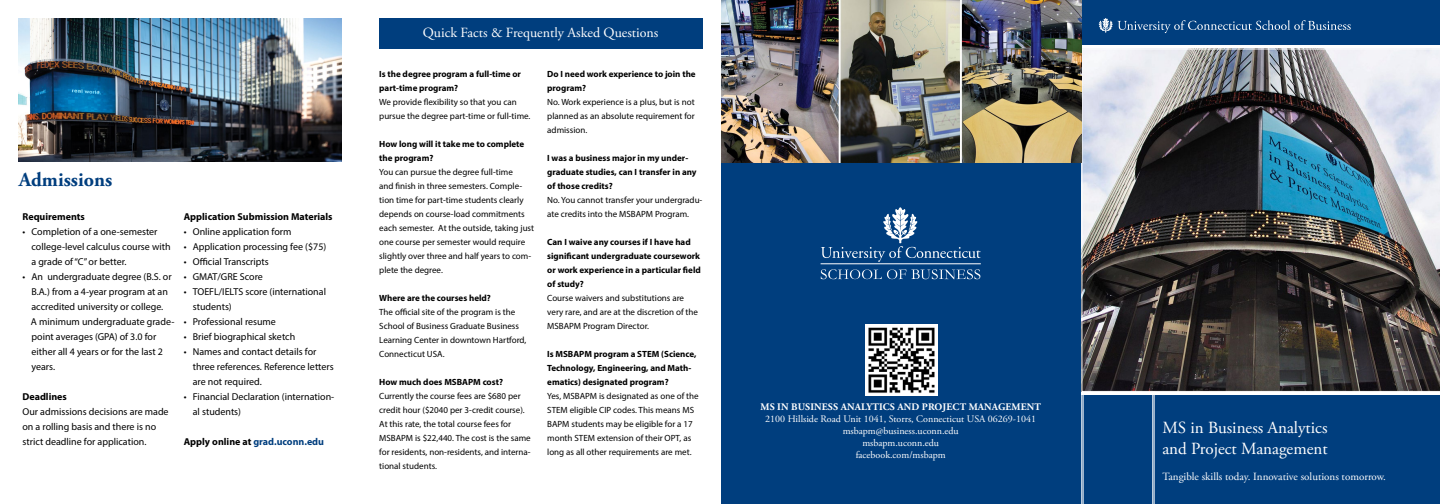
<style>
.page{position:relative;width:1440px;height:504px;background:#fff}
.page>*{position:absolute;margin:0;border:0;box-sizing:border-box;transform-origin:0 0}
.t1{font:700 20px "Adobe Garamond Pro";color:#003e7e}
.t2{font:17px/20.4px "Adobe Garamond Pro";color:#fff}
.t3{font:14px "Adobe Garamond Pro";color:#fff}
.t4{font:11px "Adobe Garamond Pro";color:#fff}
.t5{font:10px/15px "Myriad Pro";color:#000}
.t6{font:10px/12px "Adobe Garamond Pro";color:#fff;text-align:center}
.t7{font:700 10px "Myriad Pro";color:#000}
.t8{font:700 10px "Adobe Garamond Pro";letter-spacing:.015em;color:#fff}
.t9{font:700 10px "Myriad Pro";color:#003e7e}
.t10{font:9px/14px "Myriad Pro";color:#000}
.t11{font:700 9px/14px "Myriad Pro";color:#000}
.s1{color:#000}
</style>
<div class="page">
<div style="left:721px;top:0;width:719px;height:504px;background:#003e7e"></div>
<img style="left:18px;top:18px;width:324px;height:144px">
<div style="left:379px;top:18px;width:324px;height:31px;background:#003e7e"></div>
<img style="left:865px;top:324px;width:72px;height:72px">
<svg style="left:821px;top:207px;width:160px;height:55px"></svg>
<hr style="left:821px;top:264px;width:160px;height:1px;background:#fff">
<svg style="left:821px;top:269px;width:159px;height:10px"></svg>
<img style="left:1081px;top:48px;width:359px;height:344px">
<svg style="left:1099px;top:18px;width:252px;height:15px"></svg>
<hr style="left:1154px;top:392px;width:1px;height:112px;background:#fff">
<hr style="left:1152px;top:392px;width:1px;height:112px;background:#fff">
<hr style="left:1083px;top:392px;width:1px;height:112px;background:#fff">
<hr style="left:1081px;top:392px;width:1px;height:112px;background:#fff">
<img style="left:721px;top:0;width:360px;height:163px">
<h1 class="t1" style="left:19px;top:168px;width:95px">ADMISSIONS</h1>
<p class="t7" style="left:22px;top:210px;width:64px">Requirements</p>
<p class="t5" style="left:32px;top:224px;width:141px;text-indent:-9px">• Completion of a one-semester college-level calculus course with a grade of “C” or better.</p>
<p class="t5" style="left:31px;top:269px;width:145px;text-indent:-8px">• An undergraduate degree (B.S. or<br>B.A.) from a 4-year program at an accredited university or college.<br>A minimum undergraduate grade&shy;point averages (GPA) of 3.0 for either all 4 years or for the last 2 years.</p>
<p class="t7" style="left:22px;top:390px;width:46px">Deadlines</p>
<p class="t5" style="left:22px;top:404px;width:148px">Our admissions decisions are made on a rolling basis and there is no strict deadline for application.</p>
<p class="t7" style="left:184px;top:210px;width:150px">Application Submission Materials</p>
<p class="t5" style="left:184px;top:224px;width:109px">• Online application form</p>
<p class="t5" style="left:184px;top:239px;width:144px">• Application processing fee ($75)</p>
<p class="t5" style="left:184px;top:254px;width:87px">• Official Transcripts</p>
<p class="t5" style="left:184px;top:269px;width:81px">• GMAT/GRE Score</p>
<p class="t5" style="left:193px;top:284px;width:135px;text-indent:-9px">• TOEFL/IELTS score (international students)</p>
<p class="t5" style="left:184px;top:314px;width:94px">• Professional resume</p>
<p class="t5" style="left:184px;top:329px;width:113px">• Brief biographical sketch</p>
<p class="t5" style="left:193px;top:344px;width:143px;text-indent:-9px">• Names and contact details for three references. Reference letters are not required.</p>
<p class="t5" style="left:193px;top:389px;width:143px;text-indent:-9px">• Financial Declaration (internation&shy;al students)</p>
<p class="t9" style="left:184px;top:435px;width:142px"><span class="s1">Apply online at</span> grad.uconn.edu</p>
<h3 class="t3" style="left:423px;top:24px;width:237px">Quick Facts &amp; Frequently Asked Questions</h3>
<p class="t11" style="left:379px;top:66px;width:143px">Is the degree program a full-time or part-time program?</p>
<p class="t10" style="left:379px;top:95px;width:153px">We provide flexibility so that you can pursue the degree part-time or full-time.</p>
<p class="t11" style="left:379px;top:136px;width:147px">How long will it take me to complete the program?</p>
<p class="t10" style="left:379px;top:165px;width:156px">You can pursue the degree full-time<br>and finish in three semesters. Comple&shy;tion time for part-time students clearly depends on course-load commitments each semester. At the outside, taking just one course per semester would require slightly over three and half years to com&shy;plete the degree.</p>
<p class="t11" style="left:379px;top:290px;width:113px">Where are the courses held?</p>
<p class="t10" style="left:379px;top:305px;width:149px">The official site of the program is the School of Business Graduate Business Learning Center in downtown Hartford, Connecticut USA.</p>
<p class="t11" style="left:379px;top:374px;width:125px">How much does MSBAPM cost?</p>
<p class="t10" style="left:379px;top:389px;width:153px">Currently the course fees are $680 per credit hour ($2040 per 3-credit course).<br>At this rate, the total course fees for MSBAPM is $22,440. The cost is the same for residents, non-residents, and interna&shy;tional students.</p>
<p class="t11" style="left:547px;top:67px;width:150px">Do I need work experience to join the program?</p>
<p class="t10" style="left:547px;top:95px;width:149px;text-align:justify">No. Work experience is a plus, but is not planned as an absolute requirement for admission.</p>
<p class="t11" style="left:547px;top:151px;width:151px">I was a business major in my under&shy;graduate studies, can I transfer in any of those credits?</p>
<p class="t10" style="left:547px;top:193px;width:157px">No. You cannot transfer your undergradu&shy;ate credits into the MSBAPM Program.</p>
<p class="t11" style="left:547px;top:235px;width:155px">Can I waive any courses if I have had significant undergraduate coursework or work experience in a particular field of study?</p>
<p class="t10" style="left:547px;top:291px;width:152px">Course waivers and substitutions are very rare, and are at the discretion of the<br>MSBAPM Program Director.</p>
<p class="t11" style="left:547px;top:347px;width:151px">Is MSBAPM program a STEM (Science,<br>Technology, Engineering, and Math&shy;ematics) designated program?</p>
<p class="t10" style="left:547px;top:389px;width:153px">Yes, MSBAPM is designated as one of the STEM eligible CIP codes. This means MS BAPM students may be eligible for a 17 month STEM extension of their OPT, as long as all other requirements are met.</p>
<p class="t8" style="left:760px;top:401px;width:282px">MS IN BUSINESS ANALYTICS AND PROJECT MANAGEMENT</p>
<p class="t6" style="left:765px;top:414px;width:272px">2100 Hillside Road Unit 1041, Storrs, Connecticut USA 06269-1041 msbapm@business.uconn.edu<br>msbapm.uconn.edu<br>facebook.com/msbapm</p>
<h2 class="t2" style="left:1162px;top:418px;width:167px">MS in Business Analytics and Project Management</h2>
<p class="t4" style="left:1162px;top:470px;width:225px">Tangible skills today. Innovative solutions tomorrow.</p>
</div>
